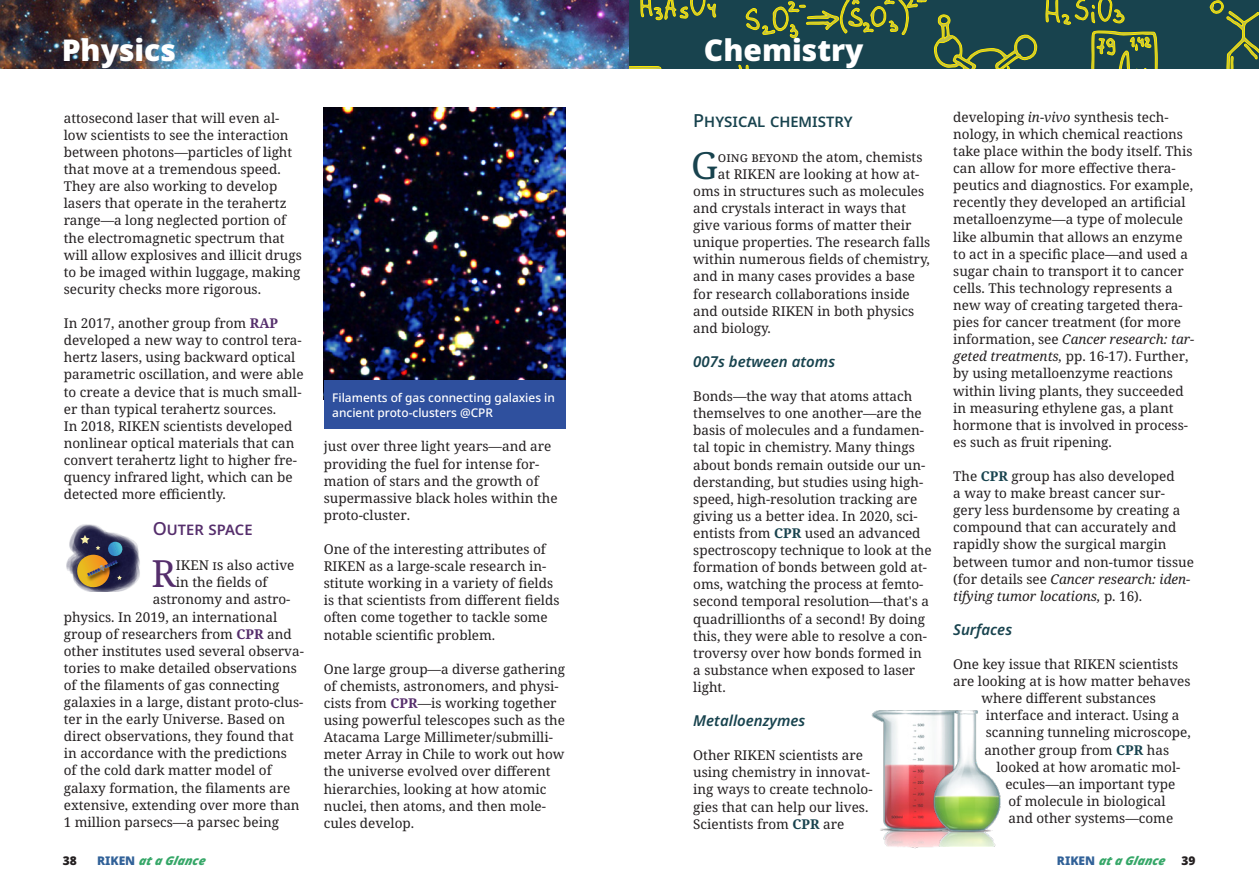
<style>
.page{position:relative;width:1259px;height:893px;background:#fff}
.page>*{position:absolute;margin:0;border:0;box-sizing:border-box;transform-origin:0 0}
.t1{font:37.5px "Noto Serif";color:#552e6c}
.t2{font:37.5px "Noto Serif";color:#18434e}
.t3{font:900 30px "Noto Sans";color:#fff}
.t4{font:500 18px "Noto Sans";color:#18434e}
.t5{font:500 18px "Noto Sans";color:#552e6c}
.t6{font:italic 600 15px "Noto Sans";color:#18434e}
.t7{font:13.5px/17.1px "Noto Serif";color:#231f20}
.t8{font:500 12px/15px "Noto Sans";color:#fff}
.t9{font:italic 900 12px "Noto Sans";color:#36a768}
.t10{font:900 12px "Noto Sans";color:#231f20}
.s1{font-weight:700;color:#552e6c}
.s2{font-weight:700;color:#18434e}
.s3{font-style:italic}
.s4{font-style:normal;color:#316198}
.s5{font-style:normal;color:#231f20}
</style>
<div class="page">
<img style="left:0;top:0;width:567px;height:68px">
<img style="left:871px;top:710px;width:57px;height:139px">
<img style="left:928px;top:710px;width:73px;height:137px">
<img style="left:324px;top:108px;width:242px;height:272px">
<div style="left:324px;top:380px;width:242px;height:48px;background:#2f509e"></div>
<img style="left:66px;top:524px;width:74px;height:68px">
<img style="left:123px;top:558px;width:1px;height:25px">
<svg style="left:75px;top:535px;width:48px;height:54px;background:#695c4d"></svg>
<div style="left:629px;top:0;width:630px;height:68px;background:#18434e"></div>
<svg style="left:1209px;top:0;width:50px;height:68px"></svg>
<svg style="left:567px;top:0;width:629px;height:69px"></svg>
<h2 class="t3" style="left:62px;top:27px;width:116px">Physics</h2>
<p class="t7" style="left:64px;top:110px;width:239px">attosecond laser that will even al&shy;low scientists to see the interaction between photons—particles of light that move at a tremendous speed.<br>They are also working to develop lasers that operate in the terahertz range—a long neglected portion of the electromagnetic spectrum that will allow explosives and illicit drugs to be imaged within luggage, making security checks more rigorous.</p>
<p class="t7" style="left:64px;top:315px;width:241px">In 2017, another group from <span class="s1">RAP </span>developed a new way to control tera&shy;hertz lasers, using backward optical parametric oscillation, and were able to create a device that is much small&shy;er than typical terahertz sources.<br>In 2018, RIKEN scientists developed nonlinear optical materials that can convert terahertz light to higher fre&shy;quency infrared light, which can be detected more efficiently.</p>
<h3 class="t5" style="left:153px;top:516px;width:101px">Outer space</h3>
<h1 class="t1" style="left:151px;top:548px;width:26px">R</h1>
<p class="t7" style="left:176px;top:557px;width:120px">IKEN is also active</p>
<p class="t7" style="left:176px;top:574px;width:93px">in the fields of</p>
<p class="t7" style="left:153px;top:591px;width:139px">astronomy and astro-</p>
<p class="t7" style="left:64px;top:608px;width:215px">physics. In 2019, an international</p>
<p class="t7" style="left:64px;top:626px;width:229px">group of researchers from <span class="s1">CPR</span> and</p>
<p class="t7" style="left:64px;top:643px;width:242px">other institutes used several observa-</p>
<p class="t7" style="left:64px;top:660px;width:235px">tories to make detailed observations</p>
<p class="t7" style="left:64px;top:677px;width:217px">of the filaments of gas connecting</p>
<p class="t7" style="left:64px;top:694px;width:241px">galaxies in a large, distant proto-clus-</p>
<p class="t7" style="left:64px;top:711px;width:223px">ter in the early Universe. Based on</p>
<p class="t7" style="left:64px;top:728px;width:232px">direct observations, they found that</p>
<p class="t7" style="left:64px;top:745px;width:225px">in accordance with the predictions</p>
<p class="t7" style="left:64px;top:762px;width:209px">of the cold dark matter model of</p>
<p class="t7" style="left:64px;top:780px;width:228px">galaxy formation, the filaments are</p>
<p class="t7" style="left:64px;top:797px;width:237px">extensive, extending over more than</p>
<p class="t7" style="left:64px;top:814px;width:217px">1 million parsecs—a parsec being</p>
<p class="t8" style="left:332px;top:390px;width:224px">Filaments of gas connecting galaxies in ancient proto-clusters @CPR</p>
<p class="t7" style="left:324px;top:438px;width:235px">just over three light years—and are providing the fuel for intense for&shy;mation of stars and the growth of supermassive black holes within the proto-cluster.</p>
<p class="t7" style="left:324px;top:541px;width:237px">One of the interesting attributes of RIKEN as a large-scale research in&shy;stitute working in a variety of fields is that scientists from different fields often come together to tackle some notable scientific problem.</p>
<p class="t7" style="left:324px;top:661px;width:243px">One large group—a diverse gathering of chemists, astronomers, and physi&shy;cists from <span class="s1">CPR</span>—is working together using powerful telescopes such as the Atacama Large Millimeter/submilli&shy;meter Array in Chile to work out how the universe evolved over different hierarchies, looking at how atomic nuclei, then atoms, and then mole&shy;cules develop.</p>
<h2 class="t3" style="left:704px;top:27px;width:161px">Chemistry</h2>
<h3 class="t4" style="left:693px;top:107px;width:161px">Physical chemistry</h3>
<h1 class="t2" style="left:691px;top:140px;width:28px">G</h1>
<p class="t7" style="left:718px;top:149px;width:206px">oing beyond the atom, chemists</p>
<p class="t7" style="left:718px;top:166px;width:203px">at RIKEN are looking at how at-</p>
<p class="t7" style="left:693px;top:183px;width:232px">oms in structures such as molecules</p>
<p class="t7" style="left:693px;top:200px;width:214px">and crystals interact in ways that</p>
<p class="t7" style="left:693px;top:217px;width:220px">give various forms of matter their</p>
<p class="t7" style="left:693px;top:234px;width:238px">unique properties. The research falls</p>
<p class="t7" style="left:693px;top:251px;width:238px">within numerous fields of chemistry,</p>
<p class="t7" style="left:693px;top:268px;width:223px">and in many cases provides a base</p>
<p class="t7" style="left:693px;top:286px;width:218px">for research collaborations inside</p>
<p class="t7" style="left:693px;top:303px;width:222px">and outside RIKEN in both physics</p>
<p class="t7" style="left:693px;top:320px;width:79px">and biology.</p>
<p class="t6" style="left:693px;top:351px;width:143px">007s between atoms</p>
<p class="t7" style="left:693px;top:388px;width:240px">Bonds—the way that atoms attach themselves to one another—are the basis of molecules and a fundamen&shy;tal topic in chemistry. Many things about bonds remain outside our un&shy;derstanding, but studies using high&shy;speed, high-resolution tracking are giving us a better idea. In 2020, sci&shy;entists from <span class="s2">CPR</span> used an advanced spectroscopy technique to look at the formation of bonds between gold at&shy;oms, watching the process at femto&shy;second temporal resolution—that's a quadrillionths of a second! By doing this, they were able to resolve a con&shy;troversy over how bonds formed in a substance when exposed to laser light.</p>
<p class="t6" style="left:693px;top:710px;width:114px">Metalloenzymes</p>
<p class="t7" style="left:693px;top:747px;width:181px">Other RIKEN scientists are using chemistry in innovat&shy;ing ways to create technolo&shy;gies that can help our lives.<br>Scientists from <span class="s2">CPR</span> are</p>
<p class="t7" style="left:953px;top:109px;width:243px">developing <span class="s3">in-vivo</span> synthesis tech&shy;nology, in which chemical reactions take place within the body itself. This can allow for more effective thera&shy;peutics and diagnostics. For example, recently they developed an artificial metalloenzyme—a type of molecule like albumin that allows an enzyme to act in a specific place—and used a sugar chain to transport it to cancer cells. This technology represents a new way of creating targeted thera&shy;pies for cancer treatment (for more information, see <span class="s3">Cancer research: tar&shy;geted treatments,</span> pp. 16-17). Further, by using metalloenzyme reactions within living plants, they succeeded in measuring ethylene gas, a plant hormone that is involved in process&shy;es such as fruit ripening.</p>
<p class="t7" style="left:953px;top:468px;width:242px">The <span class="s2">CPR</span> group has also developed<br>a way to make breast cancer sur&shy;gery less burdensome by creating a compound that can accurately and rapidly show the surgical margin between tumor and non-tumor tissue (for details see <span class="s3">Cancer research: iden&shy;tifying tumor locations,</span> p. 16).</p>
<p class="t6" style="left:953px;top:619px;width:60px">Surfaces</p>
<p class="t7" style="left:953px;top:656px;width:226px">One key issue that RIKEN scientists</p>
<p class="t7" style="left:953px;top:673px;width:239px">are looking at is how matter behaves</p>
<p class="t7" style="left:981px;top:690px;width:176px">where different substances</p>
<p class="t7" style="left:986px;top:707px;width:195px">interface and interact. Using a</p>
<p class="t7" style="left:986px;top:724px;width:206px">scanning tunneling microscope,</p>
<p class="t7" style="left:984px;top:742px;width:186px">another group from <span class="s2">CPR</span> has</p>
<p class="t7" style="left:996px;top:759px;width:186px">looked at how aromatic mol-</p>
<p class="t7" style="left:1005px;top:776px;width:171px">ecules—an important type</p>
<p class="t7" style="left:1008px;top:793px;width:159px">of molecule in biological</p>
<p class="t7" style="left:1008px;top:810px;width:166px">and other systems—come</p>
<p class="t10" style="left:63px;top:851px;width:16px">38</p>
<p class="t9" style="left:97px;top:851px;width:113px"><span class="s4">R I K E N</span> ata Glance</p>
<p class="t9" style="left:1057px;top:851px;width:140px"><span class="s4">RI K E N</span> ata Glance <span class="s5">3 9</span></p>
</div>
